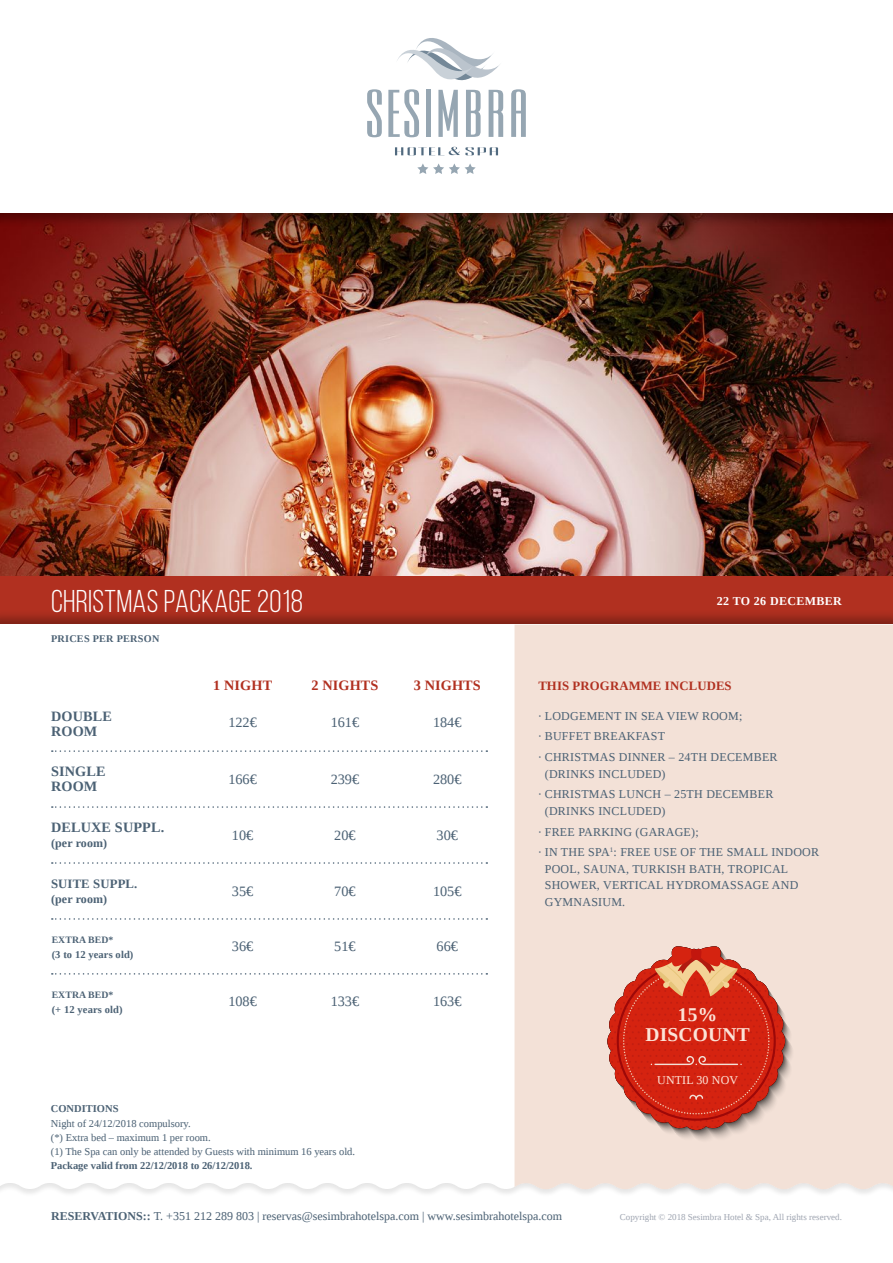
<style>
.page{position:relative;width:893px;height:1263px;background:#fff}
.page>*{position:absolute;margin:0;border:0;box-sizing:border-box;transform-origin:0 0}
.t1{font:31.5px "Bebas Neue";letter-spacing:.01em;color:#fff}
.t2{font:700 19.5px/19.5px "Liberation Serif";letter-spacing:.01em;color:#fce3d7;text-align:center}
.t3{font:14.25px "Liberation Serif";color:#4b6174}
.t4{font:700 14.25px/15px "Liberation Serif";letter-spacing:.01em;color:#4b6174}
.t5{font:700 14.25px "Liberation Serif";letter-spacing:.01em;color:#b13020}
.t6{font:700 12.75px "Liberation Serif";letter-spacing:.01em;color:#b13020}
.t7{font:700 12.75px "Liberation Serif";letter-spacing:.01em;color:#4b6174}
.t8{font:12px/20.7px "Liberation Serif";letter-spacing:.02em;color:#4b6174}
.t9{font:12px "Liberation Serif";color:#4b6174}
.t10{font:700 12px "Liberation Serif";letter-spacing:.01em;color:#4b6174}
.t11{font:700 12px "Liberation Serif";letter-spacing:.03em;color:#fff}
.t12{font:12px "Liberation Serif";letter-spacing:.01em;color:#fce3d7}
.t13{font:10.5px/14.2px "Liberation Serif";color:#4b6174}
.t14{font:700 10.5px "Liberation Serif";color:#4b6174}
.t15{font:700 10.2px "Liberation Serif";letter-spacing:.025em;color:#4b6174}
.t16{font:700 9.75px "Liberation Serif";letter-spacing:.01em;color:#4b6174}
.t17{font:9px "Liberation Serif";color:#a0a6b2}
.s1{font-weight:700}
</style>
<div class="page">
<img style="left:0;top:229px;width:893px;height:347px">
<div style="left:0;top:576px;width:893px;height:49px;background:#b13020"></div>
<div style="left:0;top:0;width:893px;height:229px;background:#000;opacity:.3"></div>
<div style="left:0;top:0;width:893px;height:213px;background:#fff"></div>
<div style="left:0;top:609px;width:893px;height:654px;background:#000;opacity:.3"></div>
<div style="left:0;top:625px;width:893px;height:638px;background:#fff"></div>
<svg style="left:395px;top:147px;width:103px;height:8px"></svg>
<svg style="left:511px;top:89px;width:15px;height:48px"></svg>
<svg style="left:388px;top:38px;width:115px;height:99px"></svg>
<svg style="left:367px;top:89px;width:15px;height:48px"></svg>
<svg style="left:417px;top:163px;width:59px;height:11px"></svg>
<div style="left:0;top:1168px;width:893px;height:29px;background:#000;opacity:.1"></div>
<svg style="left:0;top:1168px;width:514px;height:21px"></svg>
<div style="left:514px;top:625px;width:379px;height:564px;background:#f3e1d7"></div>
<svg style="left:52px;top:750px;width:435px;height:2px"></svg>
<svg style="left:52px;top:862px;width:435px;height:2px"></svg>
<svg style="left:52px;top:918px;width:435px;height:2px"></svg>
<svg style="left:52px;top:973px;width:435px;height:2px"></svg>
<svg style="left:52px;top:806px;width:435px;height:2px"></svg>
<svg style="left:607px;top:946px;width:187px;height:197px;background:#d86554"></svg>
<h1 class="t1" style="left:51px;top:584px;width:254px">CHRISTMAS PACKAGE 2018</h1>
<p class="t11" style="left:717px;top:592px;width:127px">22 TO 26 DECEMBER</p>
<p class="t15" style="left:51px;top:631px;width:110px">PRICES PER PERSON</p>
<p class="t4" style="left:51px;top:708px;width:62px">DOUBLE<br>ROOM</p>
<p class="t4" style="left:51px;top:764px;width:56px">SINGLE<br>ROOM</p>
<p class="t4" style="left:51px;top:820px;width:115px">DELUXE SUPPL.</p>
<p class="t10" style="left:51px;top:835px;width:58px">(per room)</p>
<p class="t7" style="left:51px;top:875px;width:88px">SUITE SUPPL.</p>
<p class="t10" style="left:51px;top:891px;width:58px">(per room)</p>
<p class="t16" style="left:52px;top:933px;width:63px">EXTRA BED*</p>
<p class="t14" style="left:52px;top:948px;width:83px">(3 to 12 years old)</p>
<p class="t16" style="left:52px;top:988px;width:63px">EXTRA BED*</p>
<p class="t14" style="left:52px;top:1002px;width:72px">(+ 12 years old)</p>
<p class="t5" style="left:213px;top:675px;width:61px">1 NIGHT</p>
<p class="t5" style="left:311px;top:675px;width:69px">2 NIGHTS</p>
<p class="t5" style="left:414px;top:675px;width:69px">3 NIGHTS</p>
<p class="t3" style="left:228px;top:713px;width:30px">122€</p>
<p class="t3" style="left:331px;top:713px;width:30px">161€</p>
<p class="t3" style="left:433px;top:713px;width:30px">184€</p>
<p class="t3" style="left:228px;top:770px;width:30px">166€</p>
<p class="t3" style="left:331px;top:770px;width:30px">239€</p>
<p class="t3" style="left:433px;top:770px;width:30px">280€</p>
<p class="t3" style="left:232px;top:826px;width:23px">10€</p>
<p class="t3" style="left:334px;top:826px;width:23px">20€</p>
<p class="t3" style="left:437px;top:826px;width:23px">30€</p>
<p class="t3" style="left:232px;top:882px;width:23px">35€</p>
<p class="t3" style="left:334px;top:882px;width:23px">70€</p>
<p class="t3" style="left:433px;top:882px;width:30px">105€</p>
<p class="t3" style="left:232px;top:937px;width:23px">36€</p>
<p class="t3" style="left:334px;top:937px;width:23px">51€</p>
<p class="t3" style="left:437px;top:937px;width:23px">66€</p>
<p class="t3" style="left:228px;top:992px;width:30px">108€</p>
<p class="t3" style="left:331px;top:992px;width:30px">133€</p>
<p class="t3" style="left:433px;top:992px;width:30px">163€</p>
<p class="t6" style="left:538px;top:677px;width:195px">THIS PROGRAMME INCLUDES</p>
<p class="t8" style="left:538px;top:705px;width:241px">· LODGEMENT IN SEA VIEW ROOM;<br>· BUFFET BREAKFAST<br>· CHRISTMAS DINNER – 24TH DECEMBER</p>
<p class="t8" style="left:538px;top:763px;width:237px;text-indent:6px">(DRINKS INCLUDED)<br>· CHRISTMAS LUNCH – 25TH DECEMBER</p>
<p class="t8" style="left:538px;top:800px;width:282px;text-indent:6px">(DRINKS INCLUDED)<br>· FREE PARKING (GARAGE);<br>· IN THE SPA<sup>1</sup>: FREE USE OF THE SMALL INDOOR</p>
<p class="t8" style="left:545px;top:860px;width:255px;line-height:16.5px">POOL, SAUNA, TURKISH BATH, TROPICAL<br>SHOWER, VERTICAL HYDROMASSAGE AND<br>GYMNASIUM.</p>
<h2 class="t2" style="left:645px;top:1004px;width:106px">15%<br>DISCOUNT</h2>
<p class="t12" style="left:657px;top:1072px;width:82px">UNTIL 30 NOV</p>
<p class="t14" style="left:51px;top:1102px;width:69px">CONDITIONS</p>
<p class="t13" style="left:51px;top:1116px;width:306px">Night of 24/12/2018 compulsory.<br>(*) Extra bed – maximum 1 per room.<br>(1) The Spa can only be attended by Guests with minimum 16 years old.</p>
<p class="t14" style="left:51px;top:1159px;width:203px">Package valid from 22/12/2018 to 26/12/2018.</p>
<p class="t9" style="left:51px;top:1208px;width:513px"><span class="s1">RESERVATIONS::</span> T. +351 212 289 803 | reservas@sesimbrahotelspa.com | www.sesimbrahotelspa.com</p>
<p class="t17" style="left:620px;top:1211px;width:224px">Copyright © 2018 Sesimbra Hotel &amp; Spa, All rights reserved.</p>
</div>
